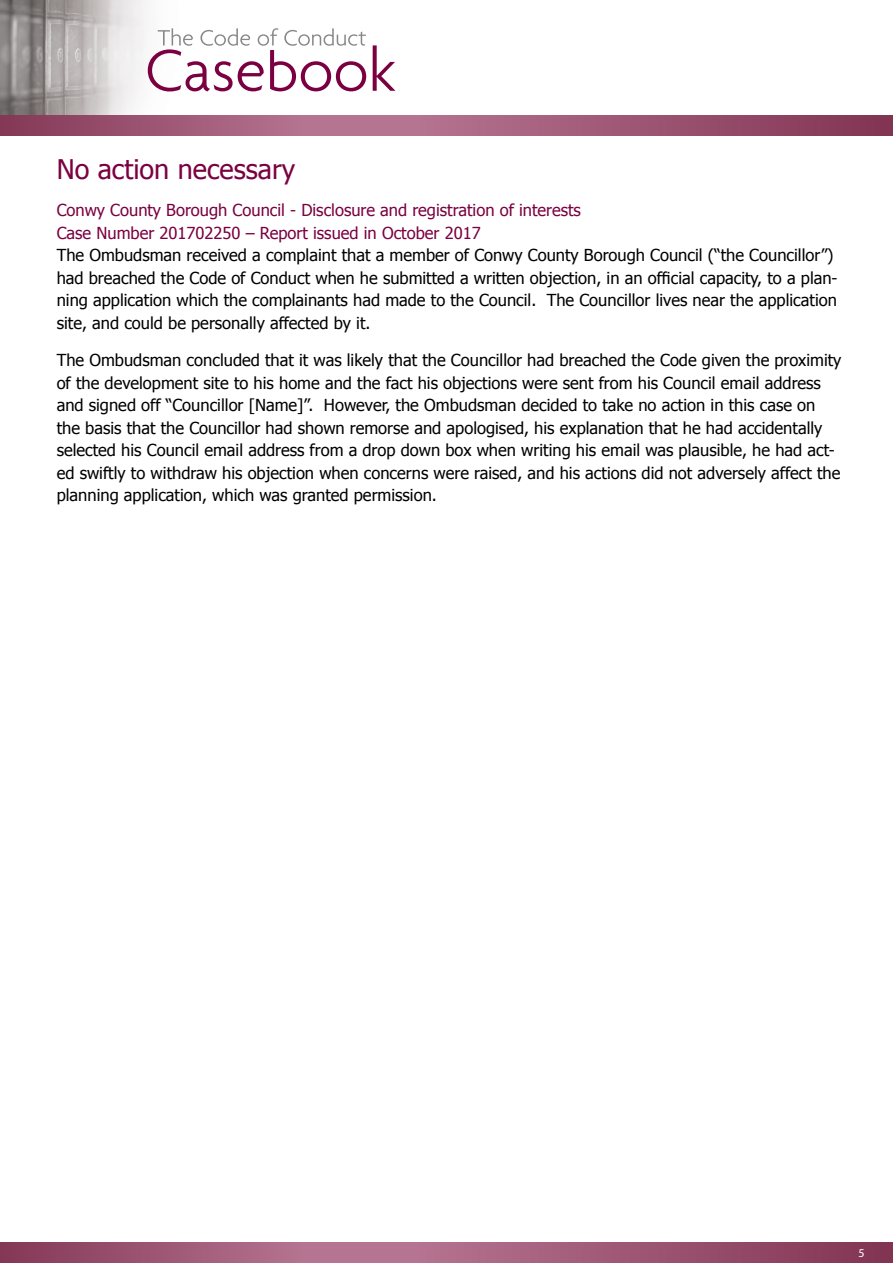
<style>
.page{position:relative;width:893px;height:1263px;background:#fff}
.page>*{position:absolute;margin:0;border:0;box-sizing:border-box;transform-origin:0 0}
.t1{font:27px "Tahoma";color:#7b0041}
.t2{font:16.5px/22.5px "Tahoma";color:#000}
.t3{font:16.5px/22.5px "Tahoma";color:#7b0041}
.t4{font:12px "Myriad Pro";color:#fff}
</style>
<div class="page">
<img style="left:0;top:0;width:396px;height:115px">
<svg style="left:0;top:1242px;width:893px;height:21px;background:#9e5875"></svg>
<svg style="left:0;top:115px;width:893px;height:21px;background:#9e5875"></svg>
<svg style="left:373px;top:45px;width:22px;height:46px"></svg>
<svg style="left:148px;top:28px;width:218px;height:63px"></svg>
<h1 class="t1" style="left:57px;top:151px;width:240px">No action necessary</h1>
<p class="t3" style="left:57px;top:198px;width:526px">Conwy County Borough Council - Disclosure and registration of interests<br>Case Number 201702250 – Report issued in October 2017</p>
<p class="t2" style="left:57px;top:243px;width:782px">The Ombudsman received a complaint that a member of Conwy County Borough Council (“the Councillor”) had breached the Code of Conduct when he submitted a written objection, in an official capacity, to a plan&shy;ning application which the complainants had made to the Council. The Councillor lives near the application site, and could be personally affected by it.</p>
<p class="t2" style="left:57px;top:348px;width:786px">The Ombudsman concluded that it was likely that the Councillor had breached the Code given the proximity of the development site to his home and the fact his objections were sent from his Council email address and signed off “Councillor [Name]”. However, the Ombudsman decided to take no action in this case on the basis that the Councillor had shown remorse and apologised, his explanation that he had accidentally selected his Council email address from a drop down box when writing his email was plausible, he had act&shy;ed swiftly to withdraw his objection when concerns were raised, and his actions did not adversely affect the planning application, which was granted permission.</p>
<p class="t4" style="left:858px;top:1245px;width:8px">5</p>
</div>
